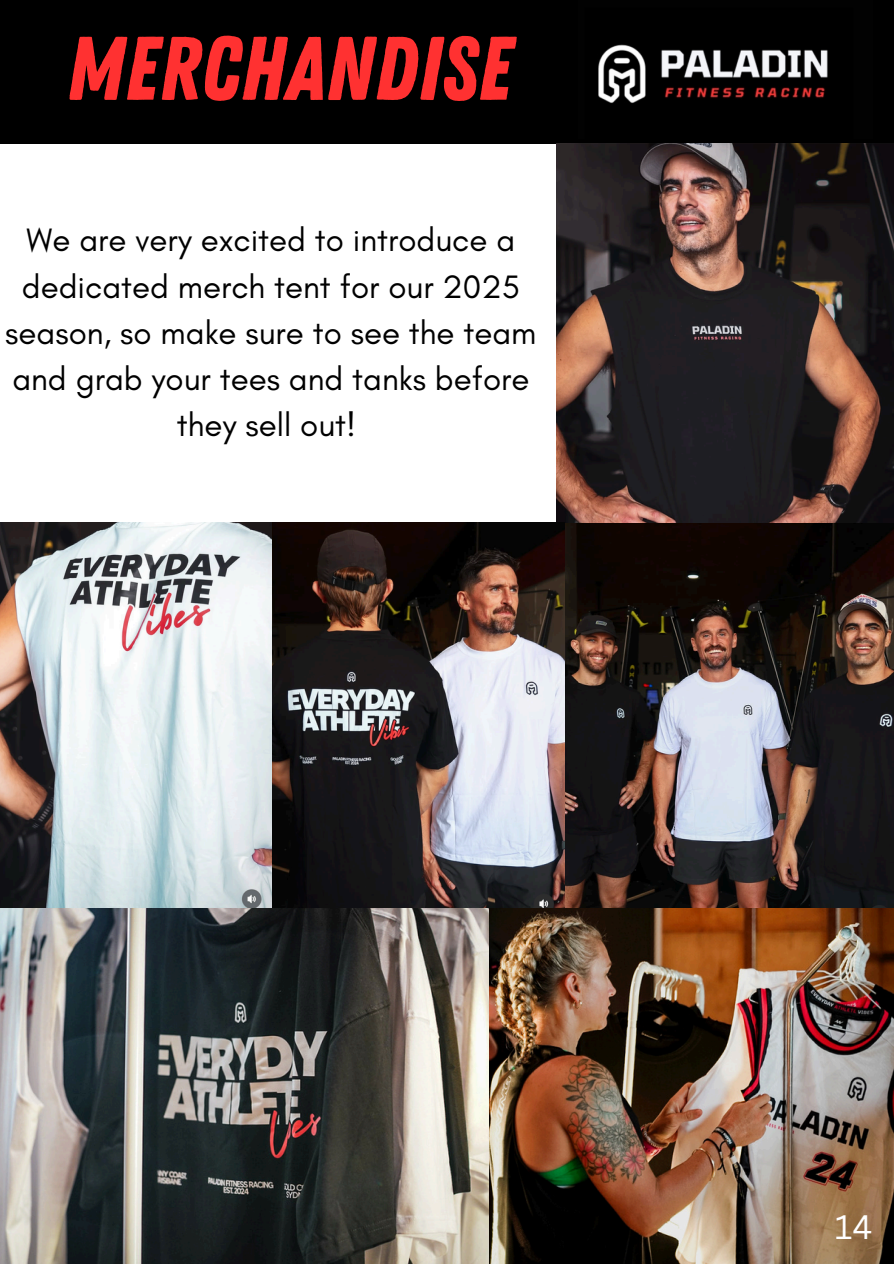
<style>
.page{position:relative;width:894px;height:1264px;background:#fff}
.page>*{position:absolute;margin:0;border:0;box-sizing:border-box;transform-origin:0 0}
.t1{font:90px "Zing Rust Base";color:#ff3131}
.t2{font:33px/46.2px "Glacial Indifference";color:#000;text-align:center}
.t3{font:33px "Canva Sans";color:#fff}
</style>
<div class="page">
<div style="left:0;top:0;width:893px;height:143px;background:#000"></div>
<img style="left:598px;top:44px;width:230px;height:59px">
<img style="left:0;top:907px;width:489px;height:356px">
<img style="left:489px;top:907px;width:404px;height:356px">
<img style="left:556px;top:143px;width:337px;height:764px">
<img style="left:0;top:522px;width:565px;height:385px">
<p class="t1" style="left:66px;top:16px;width:446px">MERCHANDISE</p>
<p class="t2" style="left:5px;top:217px;width:532px">We are very excited to introduce a dedicated merch tent for our 2025 season, so make sure to see the team and grab your tees and tanks before they sell out!</p>
<p class="t3" style="left:834px;top:1203px;width:39px">14</p>
</div>
